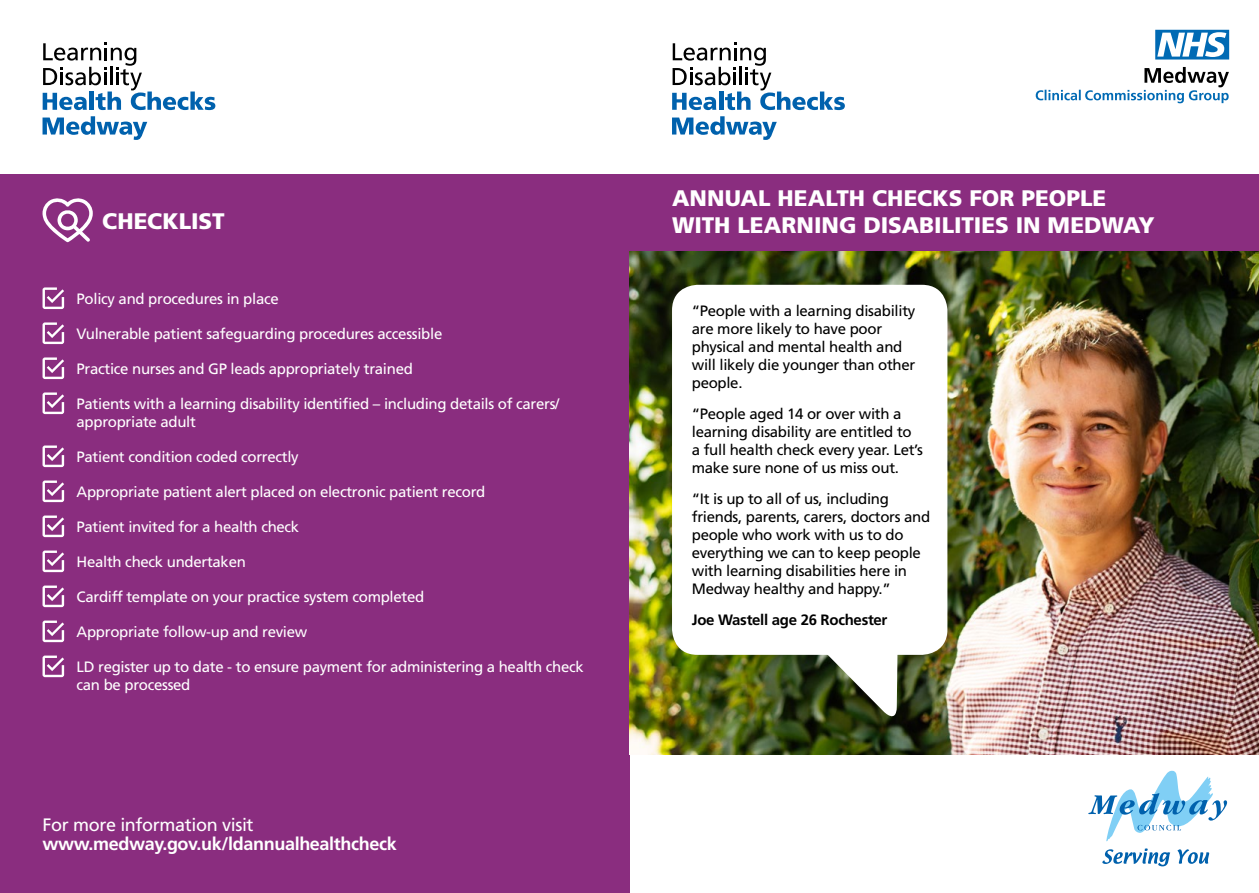
<style>
.page{position:relative;width:1259px;height:893px;background:#fff}
.page>*{position:absolute;margin:0;border:0;box-sizing:border-box;transform-origin:0 0}
.t1{font:900 22.5px "Frutiger";color:#fff}
.t2{font:700 18px "Frutiger";letter-spacing:-.02em;color:#fff}
.t3{font:18px "Frutiger";letter-spacing:-.02em;color:#fff}
.t4{font:15px "Frutiger";letter-spacing:-.02em;color:#fff}
.t5{font:15px/18px "Frutiger";letter-spacing:-.02em;color:#000}
.t6{font:700 15px "Frutiger";letter-spacing:-.02em;color:#000}
</style>
<div class="page">
<div style="left:0;top:197px;width:629px;height:696px;background:#8a2d7f"></div>
<img style="left:629px;top:250px;width:630px;height:505px">
<svg style="left:672px;top:43px;width:173px;height:67px"></svg>
<svg style="left:672px;top:116px;width:105px;height:24px"></svg>
<svg style="left:43px;top:43px;width:172px;height:67px"></svg>
<svg style="left:43px;top:116px;width:104px;height:24px"></svg>
<svg style="left:1035px;top:67px;width:194px;height:36px"></svg>
<svg style="left:1155px;top:30px;width:74px;height:30px"></svg>
<div style="left:0;top:174px;width:1259px;height:76px;background:#8a2d7f"></div>
<svg style="left:43px;top:198px;width:50px;height:44px"></svg>
<svg style="left:43px;top:287px;width:21px;height:22px"></svg>
<svg style="left:43px;top:322px;width:21px;height:22px"></svg>
<svg style="left:43px;top:357px;width:21px;height:22px"></svg>
<svg style="left:43px;top:392px;width:21px;height:22px"></svg>
<svg style="left:43px;top:445px;width:21px;height:22px"></svg>
<svg style="left:43px;top:480px;width:21px;height:22px"></svg>
<svg style="left:43px;top:515px;width:21px;height:22px"></svg>
<svg style="left:43px;top:550px;width:21px;height:22px"></svg>
<svg style="left:43px;top:585px;width:21px;height:22px"></svg>
<svg style="left:43px;top:621px;width:21px;height:21px"></svg>
<svg style="left:43px;top:656px;width:21px;height:21px"></svg>
<svg style="left:1088px;top:771px;width:139px;height:71px"></svg>
<svg style="left:1102px;top:848px;width:68px;height:18px"></svg>
<svg style="left:1177px;top:849px;width:32px;height:15px"></svg>
<svg style="left:803px;top:655px;width:95px;height:70px"></svg>
<div style="left:672px;top:285px;width:275px;height:370px;background:#fff;border-radius:26px"></div>
<p class="t1" style="left:672px;top:185px;width:436px">ANNUAL HEALTH CHECKS FOR PEOPLE</p>
<p class="t1" style="left:102px;top:208px;width:124px">CHECKLIST</p>
<p class="t1" style="left:672px;top:212px;width:484px">WITH LEARNING DISABILITIES IN MEDWAY</p>
<p class="t4" style="left:77px;top:290px;width:204px">Policy and procedures in place</p>
<p class="t4" style="left:77px;top:325px;width:367px">Vulnerable patient safeguarding procedures accessible</p>
<p class="t4" style="left:77px;top:360px;width:338px">Practice nurses and GP leads appropriately trained</p>
<p class="t4" style="left:77px;top:395px;width:484px">Patients with a learning disability identifed – including details of carers/</p>
<p class="t4" style="left:77px;top:413px;width:121px">appropriate adult</p>
<p class="t4" style="left:77px;top:448px;width:224px">Patient condition coded correctly</p>
<p class="t4" style="left:77px;top:483px;width:410px">Appropriate patient alert placed on electronic patient record</p>
<p class="t4" style="left:77px;top:518px;width:224px">Patient invited for a health check</p>
<p class="t4" style="left:77px;top:553px;width:171px">Health check undertaken</p>
<p class="t4" style="left:77px;top:588px;width:349px">Cardiff template on your practice system completed</p>
<p class="t4" style="left:77px;top:623px;width:232px">Appropriate follow-up and review</p>
<p class="t4" style="left:77px;top:658px;width:509px">LD register up to date - to ensure payment for administering a health check</p>
<p class="t4" style="left:77px;top:676px;width:115px">can be processed</p>
<p class="t3" style="left:43px;top:814px;width:213px">For more information visit</p>
<h1 class="t2" style="left:43px;top:833px;width:356px">www.medway.gov.uk/ldannualhealthcheck</h1>
<p class="t5" style="left:692px;top:302px;width:225px">“People with a learning disability are more likely to have poor physical and mental health and will likely die younger than other people.</p>
<p class="t5" style="left:692px;top:405px;width:233px">“People aged 14 or over with a learning disability are entitled to a full health check every year. Let’s make sure none of us miss out.</p>
<p class="t5" style="left:692px;top:490px;width:240px">“It is up to all of us, including friends, parents, carers, doctors and people who work with us to do everything we can to keep people with learning disabilities here in<br>Medway healthy and happy.”</p>
<p class="t6" style="left:692px;top:611px;width:197px">Joe Wastell age 26 Rochester</p>
</div>
